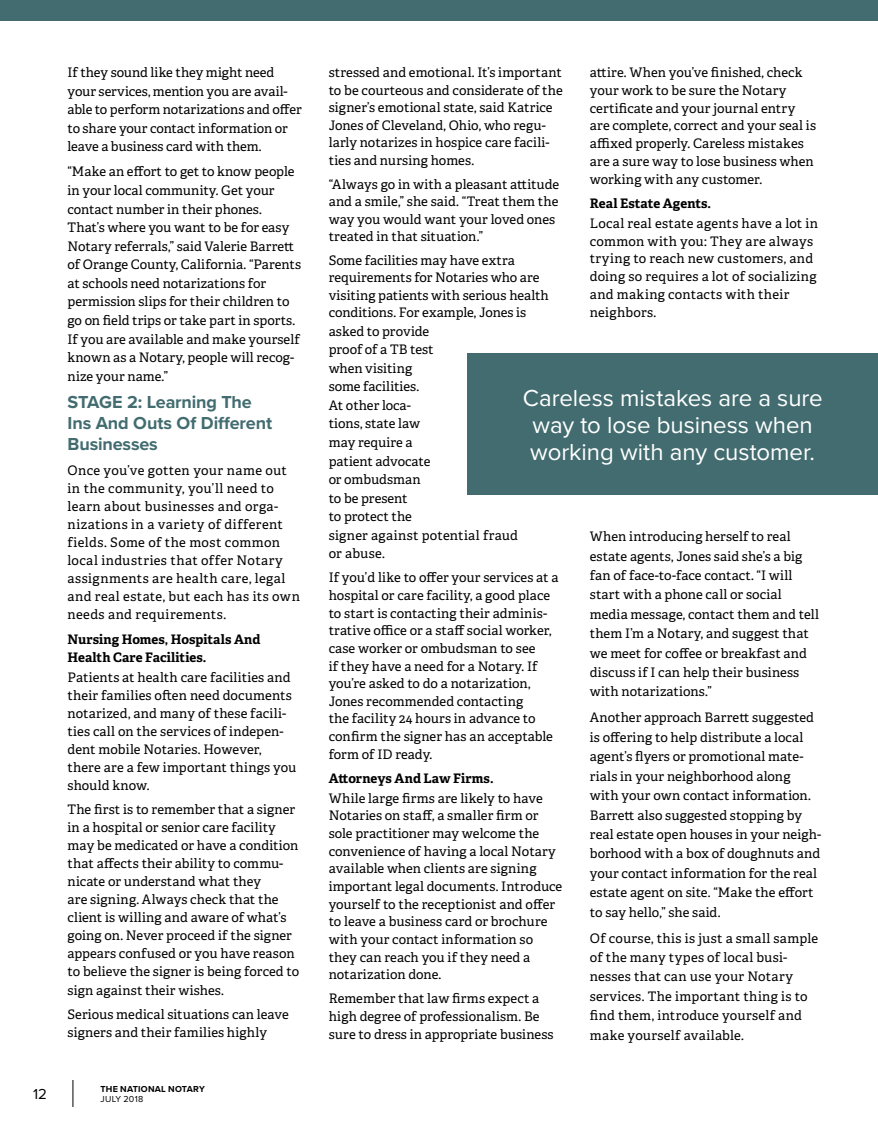
<style>
.page{position:relative;width:878px;height:1134px;background:#fff}
.page>*{position:absolute;margin:0;border:0;box-sizing:border-box;transform-origin:0 0}
.t1{font:24px/27px "Proxima Nova";letter-spacing:-.005em;color:#fff;text-align:center}
.t2{font:700 18px/21px "Proxima Nova";letter-spacing:-.005em;color:#426c6f}
.t3{font:15px "Proxima Nova";color:#000}
.t4{font:13.2px/17.7px "Adelle PE";letter-spacing:.01em;color:#000}
.t5{font:13.2px/18px "Adelle PE";letter-spacing:.03em;color:#000}
.t6{font:700 13.2px/18px "Adelle PE";letter-spacing:.005em;color:#000}
.t7{font:700 9px "Proxima Nova";letter-spacing:.025em;color:#000}
.t8{font:9px "Proxima Nova";letter-spacing:.03em;color:#000}
</style>
<div class="page">
<svg style="left:73px;top:1080px;width:1px;height:27px"></svg>
<div style="left:0;top:0;width:878px;height:21px;background:#426c6f"></div>
<div style="left:467px;top:353px;width:411px;height:142px;background:#426c6f"></div>
<p class="t3" style="left:33px;top:1083px;width:15px">12</p>
<p class="t4" style="left:68px;top:63px;width:236px;line-height:18.5px">If they sound like they might need your services, mention you are avail&shy;able to perform notarizations and offer to share your contact information or leave a business card with them.</p>
<p class="t4" style="left:68px;top:162px;width:235px;line-height:18.6px">“Make an effort to get to know people in your local community. Get your contact number in their phones.<br>That’s where you want to be for easy Notary referrals,” said Valerie Barrett of Orange County, California. “Parents at schools need notarizations for permission slips for their children to go on field trips or take part in sports.<br>If you are available and make yourself known as a Notary, people will recog&shy;nize your name.”</p>
<h2 class="t2" style="left:68px;top:391px;width:206px">STAGE 2: Learning The<br>Ins And Outs Of Different<br>Businesses</h2>
<p class="t5" style="left:68px;top:461px;width:234px">Once you’ve gotten your name out in the community, you’ll need to learn about businesses and orga&shy;nizations in a variety of different fields. Some of the most common local industries that offer Notary assignments are health care, legal and real estate, but each has its own needs and requirements.</p>
<p class="t6" style="left:68px;top:629px;width:194px">Nursing Homes, Hospitals And<br>Health Care Facilities.</p>
<p class="t4" style="left:68px;top:667px;width:230px">Patients at health care facilities and their families often need documents notarized, and many of these facili&shy;ties call on the services of indepen&shy;dent mobile Notaries. However, there are a few important things you should know.</p>
<p class="t4" style="left:68px;top:800px;width:233px">The first is to remember that a signer in a hospital or senior care facility may be medicated or have a condition that affects their ability to commu&shy;nicate or understand what they<br>are signing. Always check that the client is willing and aware of what’s going on. Never proceed if the signer appears confused or you have reason to believe the signer is being forced to sign against their wishes.</p>
<p class="t4" style="left:68px;top:1005px;width:223px;line-height:18.1px">Serious medical situations can leave signers and their families highly</p>
<p class="t7" style="left:100px;top:1082px;width:106px">THE NATIONAL NOTARY</p>
<p class="t8" style="left:100px;top:1093px;width:44px">JULY 2018</p>
<p class="t4" style="left:590px;top:63px;width:228px">attire. When you’ve finished, check your work to be sure the Notary certificate and your journal entry are complete, correct and your seal is affixed properly. Careless mistakes are a sure way to lose business when working with any customer.</p>
<p class="t6" style="left:590px;top:194px;width:123px">Real Estate Agents.</p>
<p class="t4" style="left:590px;top:214px;width:230px">Local real estate agents have a lot in common with you: They are always trying to reach new customers, and doing so requires a lot of socializing and making contacts with their neighbors.</p>
<p class="t4" style="left:329px;top:63px;width:235px">stressed and emotional. It’s important to be courteous and considerate of the signer’s emotional state, said Katrice Jones of Cleveland, Ohio, who regu&shy;larly notarizes in hospice care facili&shy;ties and nursing homes.</p>
<p class="t4" style="left:329px;top:175px;width:232px">“Always go in with a pleasant attitude and a smile,” she said. “Treat them the way you would want your loved ones treated in that situation.”</p>
<p class="t4" style="left:329px;top:251px;width:222px;line-height:18.3px">Some facilities may have extra requirements for Notaries who are visiting patients with serious health conditions. For example, Jones is asked to provide<br>proof of a TB test<br>when visiting<br>some facilities.<br>At other loca-<br>tions, state law<br>may require a<br>patient advocate<br>or ombudsman<br>to be present<br>to protect the<br>signer against potential fraud<br>or abuse.</p>
<p class="t4" style="left:329px;top:568px;width:231px">If you’d like to offer your services at a hospital or care facility, a good place to start is contacting their adminis&shy;trative office or a staff social worker, case worker or ombudsman to see<br>if they have a need for a Notary. If you’re asked to do a notarization, Jones recommended contacting<br>the facility 24 hours in advance to confirm the signer has an acceptable form of ID ready.</p>
<p class="t6" style="left:329px;top:769px;width:166px">Attorneys And Law Firms.</p>
<p class="t4" style="left:329px;top:789px;width:235px">While large firms are likely to have Notaries on staff, a smaller firm or sole practitioner may welcome the convenience of having a local Notary available when clients are signing important legal documents. Introduce yourself to the receptionist and offer to leave a business card or brochure with your contact information so they can reach you if they need a notarization done.</p>
<p class="t4" style="left:329px;top:989px;width:226px">Remember that law firms expect a high degree of professionalism. Be sure to dress in appropriate business</p>
<h1 class="t1" style="left:522px;top:384px;width:301px">Careless mistakes are a sure way to lose business when working with any customer.</h1>
<p class="t4" style="left:590px;top:526px;width:230px;line-height:19.4px">When introducing herself to real estate agents, Jones said she’s a big fan of face-to-face contact. “I will start with a phone call or social media message, contact them and tell them I’m a Notary, and suggest that we meet for coffee or breakfast and discuss if I can help their business with notarizations.”</p>
<p class="t4" style="left:590px;top:707px;width:233px;line-height:19.4px">Another approach Barrett suggested is offering to help distribute a local agent’s flyers or promotional mate&shy;rials in your neighborhood along with your own contact information.<br>Barrett also suggested stopping by real estate open houses in your neigh&shy;borhood with a box of doughnuts and your contact information for the real estate agent on site. “Make the effort to say hello,” she said.</p>
<p class="t4" style="left:590px;top:928px;width:230px;line-height:19.5px">Of course, this is just a small sample of the many types of local busi&shy;nesses that can use your Notary services. The important thing is to find them, introduce yourself and make yourself available.</p>
</div>
